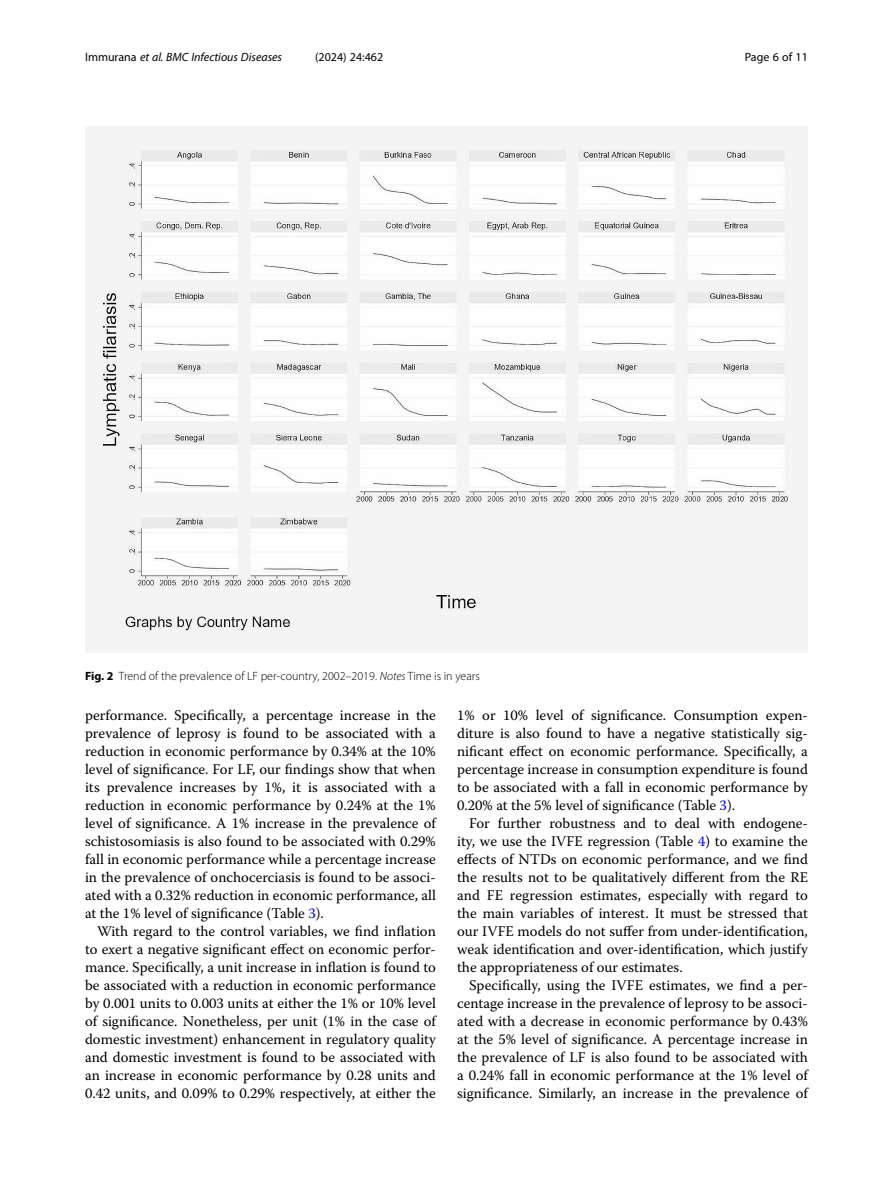
<style>
.page{position:relative;width:893px;height:1191px;background:#fff}
.page>*{position:absolute;margin:0;border:0;box-sizing:border-box;transform-origin:0 0}
.Body_Text_Indent{font:14.7px/18px "Warnock Pro";color:#000;text-align:justify}
.Figure_Caption{font:300 12px "Myriad Pro";color:#000}
.t1{font:italic 12px "Myriad Pro";color:#000}
.t2{font:12px "Myriad Pro";color:#000}
.s1{font-style:normal}
.s2{font-weight:700}
.s3{font-style:italic}
.s4{color:#00f}
</style>
<div class="page">
<img style="left:85px;top:126px;width:723px;height:527px">
<p class="t1" style="left:85px;top:50px;width:199px"><span class="s1">Immurana</span> et al. BMC Infectious Diseases</p>
<p class="t2" style="left:315px;top:50px;width:70px">(2024) 24:462</p>
<p class="t2" style="left:745px;top:50px;width:65px">Page 6 of 11</p>
<p class="Figure_Caption" style="left:85px;top:668px;width:396px"><span class="s2">Fig. 2</span> Trend of the prevalence of LF per-country, 2002–2019. <span class="s3">Notes</span> Time is in years</p>
<p class="Body_Text_Indent" style="left:85px;top:706px;width:352px">performance. Specifically, a percentage increase in the prevalence of leprosy is found to be associated with a reduction in economic performance by 0.34% at the 10% level of significance. For LF, our findings show that when its prevalence increases by 1%, it is associated with a reduction in economic performance by 0.24% at the 1% level of significance. A 1% increase in the prevalence of schistosomiasis is also found to be associated with 0.29% fall in economic performance while a percentage increase in the prevalence of onchocerciasis is found to be associ&shy;ated with a 0.32% reduction in economic performance, all at the 1% level of significance (Table <span class="s4">3</span>).</p>
<p class="Body_Text_Indent" style="left:85px;top:922px;width:352px;text-indent:12px">With regard to the control variables, we find inflation to exert a negative significant effect on economic perfor&shy;mance. Specifically, a unit increase in inflation is found to be associated with a reduction in economic performance by 0.001 units to 0.003 units at either the 1% or 10% level of significance. Nonetheless, per unit (1% in the case of domestic investment) enhancement in regulatory quality and domestic investment is found to be associated with an increase in economic performance by 0.28 units and 0.42 units, and 0.09% to 0.29% respectively, at either the</p>
<p class="Body_Text_Indent" style="left:457px;top:706px;width:352px">1% or 10% level of significance. Consumption expen&shy;diture is also found to have a negative statistically sig&shy;nificant effect on economic performance. Specifically, a percentage increase in consumption expenditure is found to be associated with a fall in economic performance by 0.20% at the 5% level of significance (Table <span class="s4">3</span>).</p>
<p class="Body_Text_Indent" style="left:457px;top:814px;width:352px;text-indent:12px">For further robustness and to deal with endogene&shy;ity, we use the IVFE regression (Table <span class="s4">4</span>) to examine the effects of NTDs on economic performance, and we find the results not to be qualitatively different from the RE and FE regression estimates, especially with regard to the main variables of interest. It must be stressed that our IVFE models do not suffer from under-identification, weak identification and over-identification, which justify the appropriateness of our estimates.</p>
<p class="Body_Text_Indent" style="left:457px;top:976px;width:352px;text-indent:12px">Specifically, using the IVFE estimates, we find a per&shy;centage increase in the prevalence of leprosy to be associ&shy;ated with a decrease in economic performance by 0.43% at the 5% level of significance. A percentage increase in the prevalence of LF is also found to be associated with a 0.24% fall in economic performance at the 1% level of significance. Similarly, an increase in the prevalence of</p>
</div>
